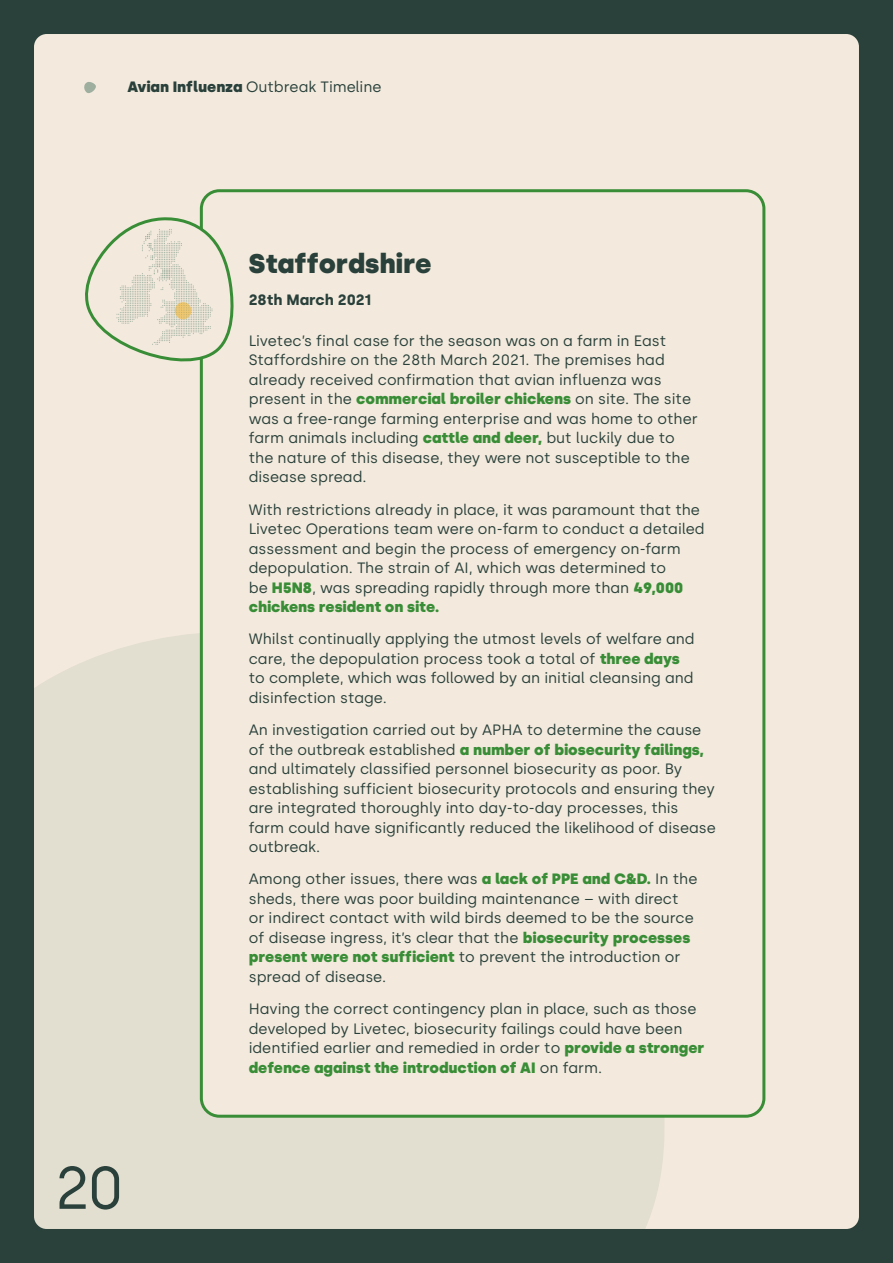
<style>
.page{position:relative;width:893px;height:1263px;background:#2a403b}
.page>*{position:absolute;margin:0;border:0;box-sizing:border-box;transform-origin:0 0}
.t1{font:60px "Silka";color:#2a403b}
.t2{font:900 27px "Silka";color:#2a403b}
.t3{font:15px/19.5px "Silka";color:#2a403b}
.t4{font:15px "Silka";color:#29403b}
.t5{font:700 15px "Silka";color:#2a403b}
.s1{font-weight:900}
.s2{font-weight:900;color:#388d36}
</style>
<div class="page">
<div style="left:34px;top:34px;width:825px;height:1195px;background:#f3eadd;border-radius:13px"></div>
<svg style="left:84px;top:82px;width:12px;height:11px"></svg>
<div style="left:34px;top:611px;width:630px;height:618px;background:#e2ded0"></div>
<div style="left:201px;top:191px;width:563px;height:925px;background:#f3eadd;border-radius:18px"></div>
<div style="left:200px;top:189px;width:565px;height:929px;border:3px solid #388d36;border-radius:18px"></div>
<svg style="left:85px;top:215px;width:149px;height:148px"></svg>
<p class="t4" style="left:128px;top:78px;width:255px"><span class="s1">Avian Influenza</span> Outbreak Timeline</p>
<h1 class="t1" style="left:55px;top:1152px;width:71px">20</h1>
<h2 class="t2" style="left:249px;top:247px;width:184px">Staffordshire</h2>
<p class="t5" style="left:249px;top:291px;width:124px">28th March 2021</p>
<p class="t3" style="left:249px;top:331px;width:450px">Livetec’s final case for the season was on a farm in East Staffordshire on the 28th March 2021. The premises had already received confirmation that avian influenza was present in the <span class="s2">commercial broiler chickens</span> on site. The site was a free-range farming enterprise and was home to other farm animals including <span class="s2">cattle and deer,</span> but luckily due to the nature of this disease, they were not susceptible to the disease spread.</p>
<p class="t3" style="left:249px;top:499px;width:457px">With restrictions already in place, it was paramount that the Livetec Operations team were on-farm to conduct a detailed assessment and begin the process of emergency on-farm depopulation. The strain of AI, which was determined to<br>be <span class="s2">H5N8</span>, was spreading rapidly through more than <span class="s2">49,000 chickens resident on site.</span></p>
<p class="t3" style="left:249px;top:629px;width:447px">Whilst continually applying the utmost levels of welfare and care, the depopulation process took a total of <span class="s2">three days </span>to complete, which was followed by an initial cleansing and disinfection stage.</p>
<p class="t3" style="left:249px;top:720px;width:469px">An investigation carried out by APHA to determine the cause of the outbreak established <span class="s2">a number of biosecurity failings, </span>and ultimately classified personnel biosecurity as poor. By establishing sufficient biosecurity protocols and ensuring they are integrated thoroughly into day-to-day processes, this farm could have significantly reduced the likelihood of disease outbreak.</p>
<p class="t3" style="left:249px;top:869px;width:450px">Among other issues, there was <span class="s2">a lack of PPE and C&amp;D.</span> In the sheds, there was poor building maintenance – with direct or indirect contact with wild birds deemed to be the source of disease ingress, it’s clear that the <span class="s2">biosecurity processes present were not sufficient</span> to prevent the introduction or spread of disease.</p>
<p class="t3" style="left:249px;top:999px;width:457px">Having the correct contingency plan in place, such as those developed by Livetec, biosecurity failings could have been identified earlier and remedied in order to <span class="s2">provide a stronger defence against the introduction of AI</span> on farm.</p>
</div>
